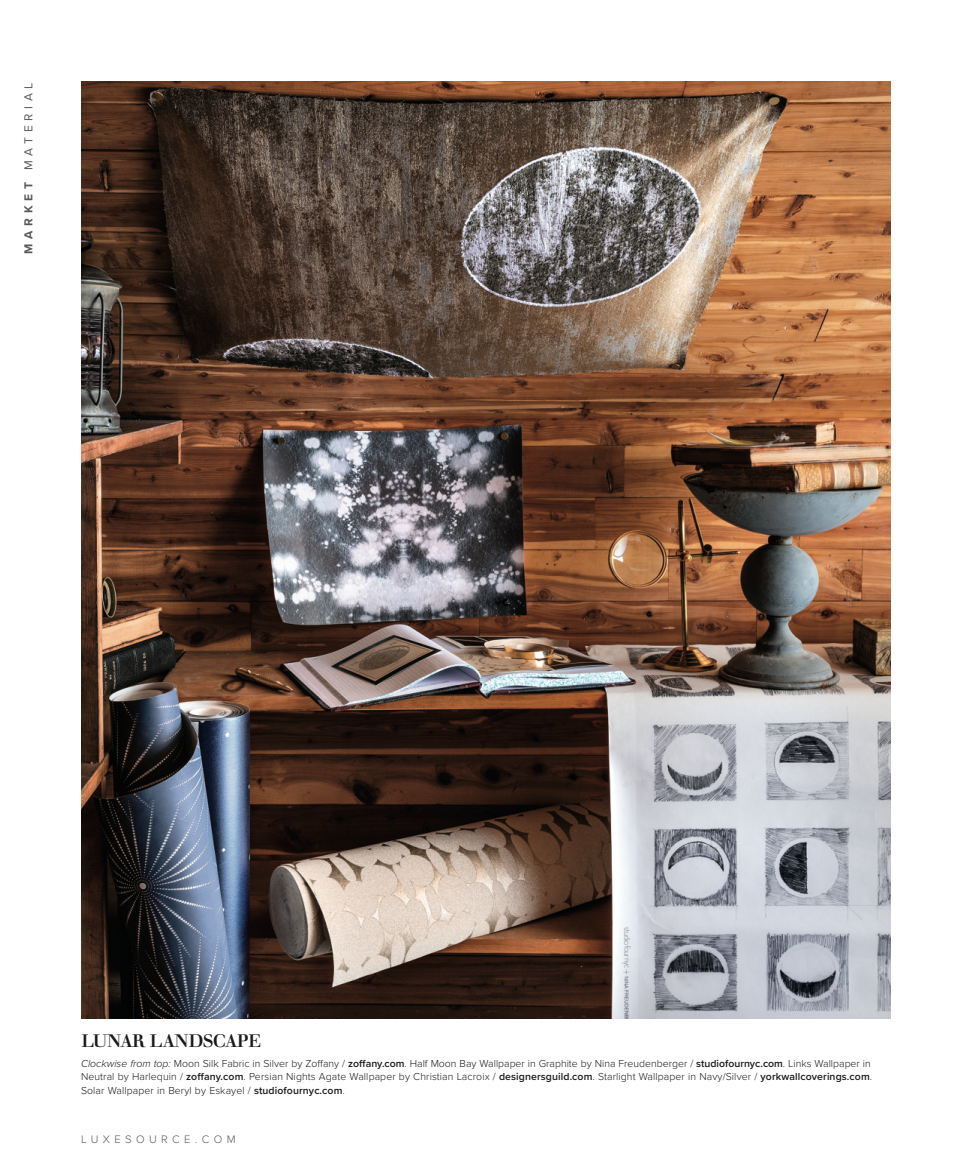
<style>
.page{position:relative;width:972px;height:1175px;background:#fff}
.page>*{position:absolute;margin:0;border:0;box-sizing:border-box;transform-origin:0 0}
.t1{font:500 18px "Walbaum 18 pt";letter-spacing:-.045em;color:#1a1a1a}
.t2{font:12px "Proxima Nova";letter-spacing:.39em;color:#585a5a}
.t3{font:300 11.25px "Proxima Nova";letter-spacing:.39em;color:#585a5a}
.t4{font:300 10.5px/13.5px "Proxima Nova";letter-spacing:.01em;color:#1a1a1a}
.s1{font-weight:700}
.s2{font-style:italic}
.s3{font-weight:600}
</style>
<div class="page">
<img style="left:81px;top:81px;width:810px;height:937px">
<p class="t2" style="left:22px;top:254px;width:173px;rotate:-90deg"><span class="s1">MARKET</span> MATERIAL</p>
<h1 class="t1" style="left:81px;top:1025px;width:181px">LUNAR LANDSCAPE</h1>
<p class="t4" style="left:81px;top:1056px;width:793px"><span class="s2">Clockwise from top:</span> Moon Silk Fabric in Silver by Zoffany / <span class="s3">zoffany.com</span>. Half Moon Bay Wallpaper in Graphite by Nina Freudenberger / <span class="s3">studiofournyc.com</span>. Links Wallpaper in<br>Neutral by Harlequin / <span class="s3">zoffany.com</span>. Persian Nights Agate Wallpaper by Christian Lacroix / <span class="s3">designersguild.com</span>. Starlight Wallpaper in Navy/Silver / <span class="s3">yorkwallcoverings.com</span>.<br>Solar Wallpaper in Beryl by Eskayel / <span class="s3">studiofournyc.com</span>.</p>
<p class="t3" style="left:81px;top:1133px;width:156px">LUXESOURCE.COM</p>
</div>
